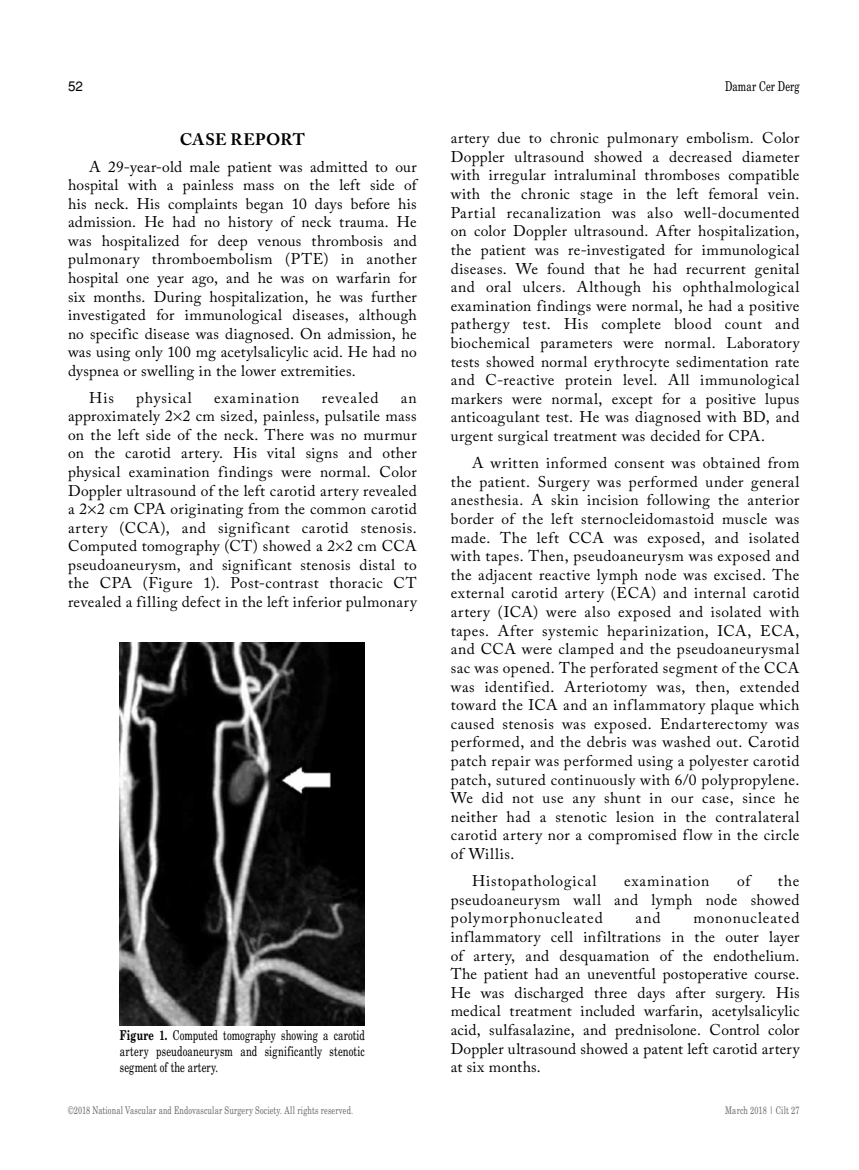
<style>
.page{position:relative;width:859px;height:1170px;background:#fff}
.page>*{position:absolute;margin:0;border:0;box-sizing:border-box;transform-origin:0 0}
.t1{font:700 16.5px "Adobe Caslon Pro";letter-spacing:.02em;color:#000}
.t2{font:15.45px/18.6px "Adobe Caslon Pro";letter-spacing:.03em;color:#000;text-align:justify}
.t3{font:15.45px "Adobe Caslon Pro";letter-spacing:.05em;color:#000}
.t4{font:15.45px "Adobe Caslon Pro";letter-spacing:.06em;color:#000}
.t5{font:15.45px "Adobe Caslon Pro";letter-spacing:.055em;color:#000}
.t6{font:13.5px/16.2px "Madison Tr";letter-spacing:.01em;color:#000;text-align:justify}
.t7{font:13.5px "Helvetica Normal Tr";color:#000}
.t8{font:10.5px "Madison Tr";letter-spacing:.015em;color:#6d6e71}
.s1{font-family:"Madison Bold Tr"}
</style>
<div class="page">
<img style="left:120px;top:642px;width:245px;height:383px">
<p class="t7" style="left:68px;top:78px;width:16px">52</p>
<p class="t6" style="left:725px;top:78px;width:76px">Damar Cer Derg</p>
<p class="t1" style="left:180px;top:129px;width:127px">CASE REPORT</p>
<p class="t2" style="left:68px;top:157px;width:350px;text-indent:21px">A 29-year-old male patient was admitted to our hospital with a painless mass on the left side of his neck. His complaints began 10 days before his admission. He had no history of neck trauma. He was hospitalized for deep venous thrombosis and pulmonary thromboembolism (PTE) in another hospital one year ago, and he was on warfarin for six months. During hospitalization, he was further investigated for immunological diseases, although no specific disease was diagnosed. On admission, he was using only 100 mg acetylsalicylic acid. He had no dyspnea or swelling in the lower extremities.</p>
<p class="t2" style="left:89px;top:388px;width:26px">His</p>
<p class="t3" style="left:136px;top:388px;width:57px">physical</p>
<p class="t4" style="left:214px;top:388px;width:87px">examination</p>
<p class="t5" style="left:322px;top:388px;width:58px">revealed</p>
<p class="t2" style="left:68px;top:388px;width:350px;text-indent:333px">an approximately 2 2 cm sized, painless, pulsatile mass on the left side of the neck. There was no murmur on the carotid artery. His vital signs and other physical examination findings were normal. Color Doppler ultrasound of the left carotid artery revealed a 2 2 cm CPA originating from the common carotid artery (CCA), and significant carotid stenosis.<br>Computed tomography (CT) showed a 2 2 cm CCA pseudoaneurysm, and significant stenosis distal to the CPA (Figure 1). Post-contrast thoracic CT revealed a filling defect in the left inferior pulmonary</p>
<p class="t6" style="left:120px;top:1026px;width:246px"><span class="s1">Figure 1.</span> Computed tomography showing a carotid artery pseudoaneurysm and significantly stenotic segment of the artery.</p>
<p class="t2" style="left:451px;top:129px;width:350px">artery due to chronic pulmonary embolism. Color Doppler ultrasound showed a decreased diameter with irregular intraluminal thromboses compatible with the chronic stage in the left femoral vein.<br>Partial recanalization was also well-documented on color Doppler ultrasound. After hospitalization, the patient was re-investigated for immunological diseases. We found that he had recurrent genital and oral ulcers. Although his ophthalmological examination findings were normal, he had a positive pathergy test. His complete blood count and biochemical parameters were normal. Laboratory tests showed normal erythrocyte sedimentation rate and C-reactive protein level. All immunological markers were normal, except for a positive lupus anticoagulant test. He was diagnosed with BD, and urgent surgical treatment was decided for CPA.</p>
<p class="t2" style="left:451px;top:453px;width:350px;text-indent:21px">A written informed consent was obtained from the patient. Surgery was performed under general anesthesia. A skin incision following the anterior border of the left sternocleidomastoid muscle was made. The left CCA was exposed, and isolated with tapes. Then, pseudoaneurysm was exposed and the adjacent reactive lymph node was excised. The external carotid artery (ECA) and internal carotid artery (ICA) were also exposed and isolated with tapes. After systemic heparinization, ICA, ECA, and CCA were clamped and the pseudoaneurysmal sac was opened. The perforated segment of the CCA was identified. Arteriotomy was, then, extended toward the ICA and an inflammatory plaque which caused stenosis was exposed. Endarterectomy was performed, and the debris was washed out. Carotid patch repair was performed using a polyester carotid patch, sutured continuously with 6/0 polypropylene.<br>We did not use any shunt in our case, since he neither had a stenotic lesion in the contralateral carotid artery nor a compromised flow in the circle of Willis.</p>
<p class="t3" style="left:472px;top:871px;width:126px">Histopathological</p>
<p class="t4" style="left:624px;top:871px;width:87px">examination</p>
<p class="t2" style="left:737px;top:871px;width:15px">of</p>
<p class="t2" style="left:451px;top:871px;width:350px;text-indent:327px">the pseudoaneurysm wall and lymph node showed polymorphonucleated</p>
<p class="t2" style="left:451px;top:908px;width:350px;text-indent:243px">mononucleated inflammatory cell infiltrations in the outer layer of artery, and desquamation of the endothelium.<br>The patient had an uneventful postoperative course.<br>He was discharged three days after surgery. His medical treatment included warfarin, acetylsalicylic acid, sulfasalazine, and prednisolone. Control color Doppler ultrasound showed a patent left carotid artery at six months.</p>
<p class="t2" style="left:636px;top:908px;width:26px">and</p>
<p class="t8" style="left:68px;top:1103px;width:287px">©2018 National Vascular and Endovascular Surgery Society. All rights reserved.</p>
<p class="t8" style="left:725px;top:1103px;width:76px">March 2018 | Cilt 27</p>
</div>
